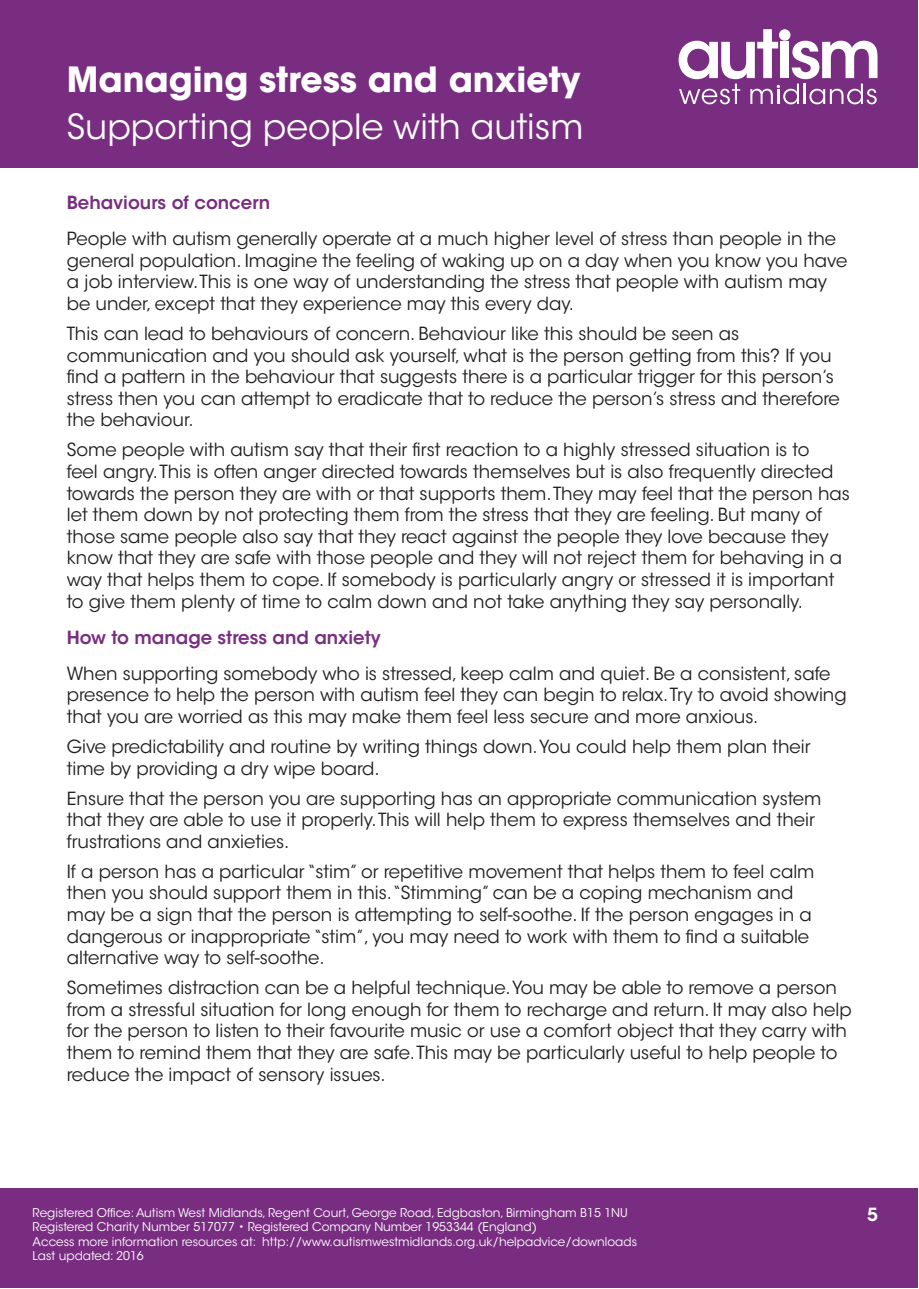
<style>
.page{position:relative;width:919px;height:1289px;background:#fff}
.page>*{position:absolute;margin:0;border:0;box-sizing:border-box;transform-origin:0 0}
.t1{font:34.5px "ITC Avant Garde Std";color:#fff}
.t2{font:700 34.5px "ITC Avant Garde Std";color:#fff}
.t3{font:18px/21.6px "ITC Avant Garde Std";color:#231f20}
.t4{font:600 18px "ITC Avant Garde Std";color:#792d81}
.t5{font:600 18px "ITC Avant Garde Std";color:#fff}
.t6{font:12px/14.4px "ITC Avant Garde Std";color:#fff}
</style>
<div class="page">
<div style="left:1px;top:1px;width:917px;height:167px;background:#792d81"></div>
<svg style="left:678px;top:29px;width:199px;height:75px"></svg>
<div style="left:1px;top:1188px;width:917px;height:100px;background:#792d81"></div>
<h1 class="t2" style="left:67px;top:57px;width:515px">Managing stress and anxiety</h1>
<h1 class="t1" style="left:67px;top:105px;width:518px">Supporting people with autism</h1>
<p class="t4" style="left:67px;top:191px;width:205px">Behaviours of concern</p>
<p class="t3" style="left:67px;top:228px;width:782px">People with autism generally operate at a much higher level of stress than people in the general population. Imagine the feeling of waking up on a day when you know you have a job interview. This is one way of understanding the stress that people with autism may be under, except that they experience may this every day.</p>
<p class="t3" style="left:67px;top:323px;width:774px">This can lead to behaviours of concern. Behaviour like this should be seen as communication and you should ask yourself, what is the person getting from this? If you find a pattern in the behaviour that suggests there is a particular trigger for this person’s stress then you can attempt to eradicate that to reduce the person’s stress and therefore the behaviour.</p>
<p class="t3" style="left:67px;top:439px;width:784px">Some people with autism say that their first reaction to a highly stressed situation is to<br>feel angry. This is often anger directed towards themselves but is also frequently directed towards the person they are with or that supports them. They may feel that the person has let them down by not protecting them from the stress that they are feeling. But many of those same people also say that they react against the people they love because they know that they are safe with those people and they will not reject them for behaving in a way that helps them to cope. If somebody is particularly angry or stressed it is important to give them plenty of time to calm down and not take anything they say personally.</p>
<p class="t4" style="left:67px;top:625px;width:315px">How to manage stress and anxiety</p>
<p class="t3" style="left:67px;top:662px;width:781px">When supporting somebody who is stressed, keep calm and quiet. Be a consistent, safe presence to help the person with autism feel they can begin to relax. Try to avoid showing that you are worried as this may make them feel less secure and more anxious.</p>
<p class="t3" style="left:67px;top:735px;width:745px">Give predictability and routine by writing things down. You could help them plan their time by providing a dry wipe board.</p>
<p class="t3" style="left:67px;top:787px;width:756px">Ensure that the person you are supporting has an appropriate communication system that they are able to use it properly. This will help them to express themselves and their frustrations and anxieties.</p>
<p class="t3" style="left:67px;top:860px;width:749px">If a person has a particular “stim” or repetitive movement that helps them to feel calm then you should support them in this.“Stimming” can be a coping mechanism and may be a sign that the person is attempting to self-soothe. If the person engages in a dangerous or inappropriate “stim”, you may need to work with them to find a suitable alternative way to self-soothe.</p>
<p class="t3" style="left:67px;top:977px;width:786px">Sometimes distraction can be a helpful technique. You may be able to remove a person from a stressful situation for long enough for them to recharge and return. It may also help for the person to listen to their favourite music or use a comfort object that they carry with them to remind them that they are safe. This may be particularly useful to help people to reduce the impact of sensory issues.</p>
<p class="t6" style="left:33px;top:1205px;width:606px">Registered Office: Autism West Midlands, Regent Court, George Road, Edgbaston, Birmingham B15 1NU Registered Charity Number 517077 • Registered Company Number 1953344 (England)<br>Access more information resources at: http://www.autismwestmidlands.org.uk/helpadvice/downloads Last updated: 2016</p>
<p class="t5" style="left:867px;top:1203px;width:12px">5</p>
</div>
